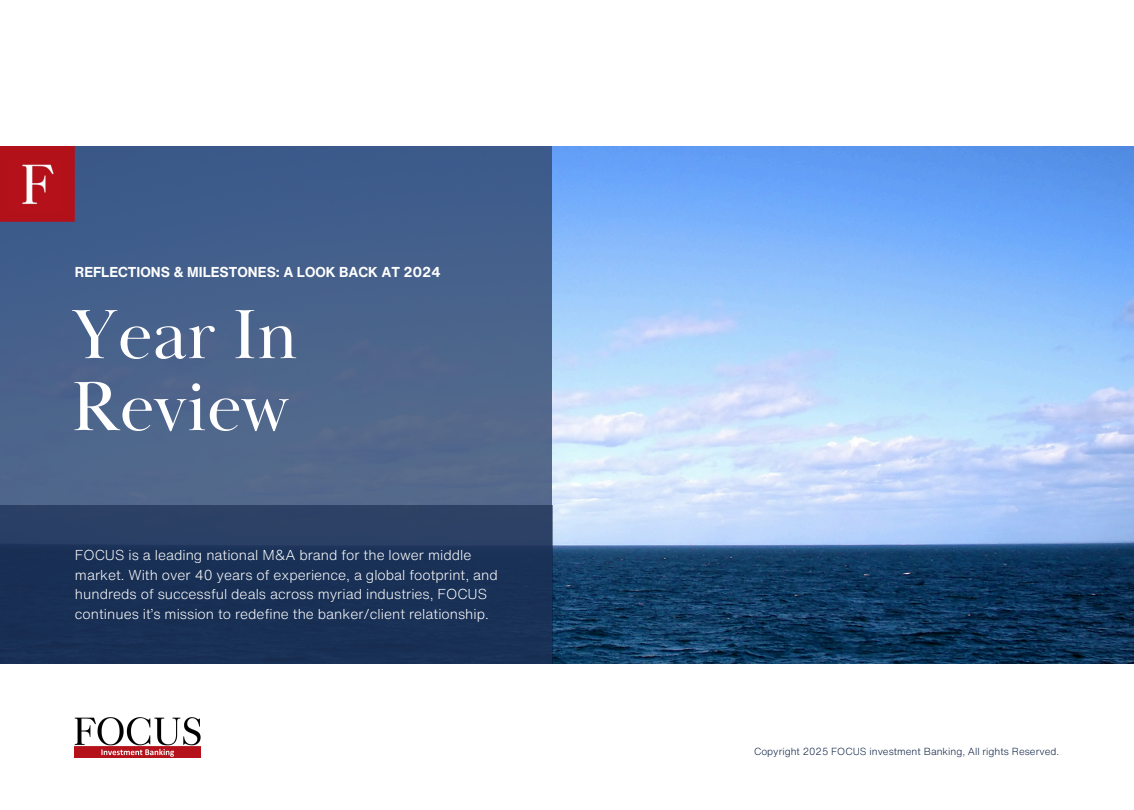
<style>
.page{position:relative;width:1134px;height:810px;background:#fff}
.page>*{position:absolute;margin:0;border:0;box-sizing:border-box;transform-origin:0 0}
.t1{font:72px/72px "Baskerville Display PT";color:#fff}
.t2{font:300 14px/19.5px "Helvetica Now Text";color:#fff}
.t3{font:700 14px "Helvetica Now Text";color:#fff}
.t4{font:300 10px "Helvetica Now Text";color:#071b3f}
</style>
<div class="page">
<img style="left:552px;top:146px;width:582px;height:518px">
<div style="left:0;top:146px;width:552px;height:518px;background:linear-gradient(to right,#46608b,#4b648b)"></div>
<div style="left:0;top:505px;width:552px;height:159px;background:linear-gradient(to bottom,#283e63,#132a50)"></div>
<img style="left:75px;top:717px;width:126px;height:40px">
<img style="left:0;top:146px;width:75px;height:75px">
<p class="t3" style="left:75px;top:262px;width:367px">REFLECTIONS &amp; MILESTONES: A LOOK BACK AT 2024</p>
<h1 class="t1" style="left:72px;top:301px;width:227px">Year In<br>Review</h1>
<p class="t2" style="left:75px;top:545px;width:424px">FOCUS is a leading national M&amp;A brand for the lower middle market. With over 40 years of experience, a global footprint, and hundreds of successful deals across myriad industries, FOCUS continues it’s mission to redefine the banker/client relationship.</p>
<p class="t4" style="left:754px;top:744px;width:306px">Copyright 2025 FOCUS investment Banking, All rights Reserved.</p>
</div>
